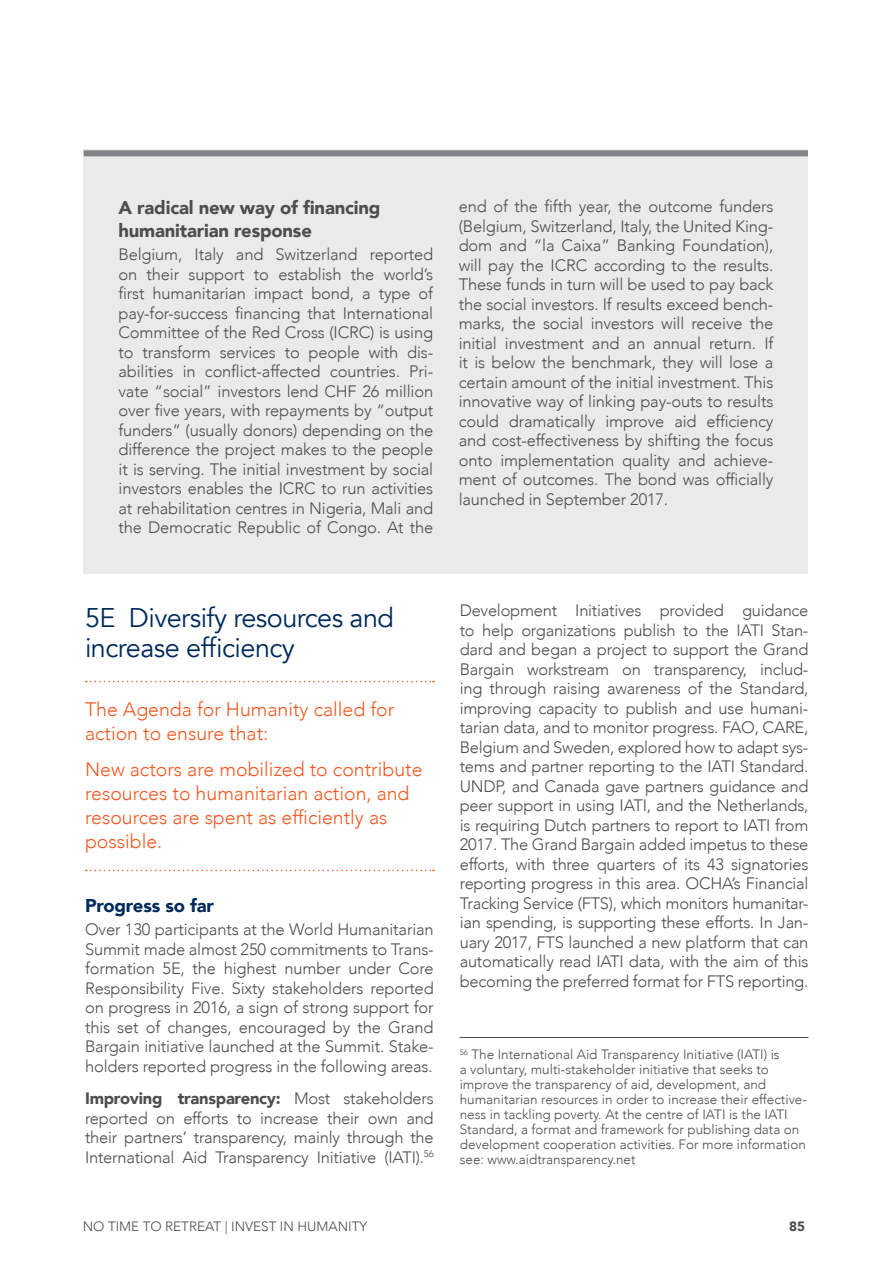
<style>
.page{position:relative;width:893px;height:1263px;background:#fff}
.page>*{position:absolute;margin:0;border:0;box-sizing:border-box;transform-origin:0 0}
.t1{font:27px/30px "Avenir";letter-spacing:-.02em;color:#002a5c}
.t2{font:300 19.5px/24px "Avenir";color:#f15a22}
.t3{font:900 18.45px/22.5px "Avenir";letter-spacing:-.01em;color:#4d4d4f}
.t4{font:900 18.45px "Avenir";letter-spacing:-.01em;color:#002a5c}
.t5{font:300 16.5px/19.5px "Avenir";letter-spacing:-.01em;color:#4d4d4f;text-align:justify}
.t6{font:300 13.5px/15px "Avenir";color:#4d4d4f}
.t7{font:900 13.5px "Avenir";color:#4d4d4f}
.s1{font-weight:900}
</style>
<div class="page">
<div style="left:84px;top:149px;width:724px;height:425px;background:#eaeaeb"></div>
<svg style="left:86px;top:681px;width:348px;height:1px"></svg>
<svg style="left:86px;top:870px;width:348px;height:1px"></svg>
<hr style="left:460px;top:1037px;width:348px;height:1px;background:#4d4d4f">
<div style="left:84px;top:150px;width:724px;height:6px;background:#818386"></div>
<p class="t3" style="left:118px;top:196px;width:264px">A radical new way of financing humanitarian response</p>
<p class="t5" style="left:118px;top:245px;width:316px">Belgium, Italy and Switzerland reported on their support to establish the world’s first humanitarian impact bond, a type of pay-for-success financing that International Committee of the Red Cross (ICRC) is using to transform services to people with dis&shy;abilities in conflict-affected countries. Pri&shy;vate “social” investors lend CHF 26 million over five years, with repayments by “output funders” (usually donors) depending on the difference the project makes to the people it is serving. The initial investment by social investors enables the ICRC to run activities at rehabilitation centres in Nigeria, Mali and the Democratic Republic of Congo. At the</p>
<p class="t5" style="left:459px;top:197px;width:316px">end of the fifth year, the outcome funders (Belgium, Switzerland, Italy, the United King&shy;dom and “la Caixa” Banking Foundation), will pay the ICRC according to the results.<br>These funds in turn will be used to pay back the social investors. If results exceed bench&shy;marks, the social investors will receive the initial investment and an annual return. If it is below the benchmark, they will lose a certain amount of the initial investment. This innovative way of linking pay-outs to results could dramatically improve aid efficiency and cost-effectiveness by shifting the focus onto implementation quality and achieve&shy;ment of outcomes. The bond was officially launched in September 2017.</p>
<h1 class="t1" style="left:85px;top:603px;width:311px">5E Diversify resources and increase efficiency</h1>
<p class="t2" style="left:85px;top:698px;width:311px">The Agenda for Humanity called for action to ensure that:</p>
<p class="t2" style="left:85px;top:758px;width:339px">New actors are mobilized to contribute resources to humanitarian action, and resources are spent as efficiently as possible.</p>
<p class="t4" style="left:85px;top:889px;width:130px">Progress so far</p>
<p class="t5" style="left:85px;top:920px;width:350px">Over 130 participants at the World Humanitarian Summit made almost 250 commitments to Trans&shy;formation 5E, the highest number under Core Responsibility Five. Sixty stakeholders reported on progress in 2016, a sign of strong support for this set of changes, encouraged by the Grand Bargain initiative launched at the Summit. Stake&shy;holders reported progress in the following areas.</p>
<p class="t5" style="left:85px;top:1089px;width:350px"><span class="s1">Improving transparency:</span> Most stakeholders reported on efforts to increase their own and their partners’ transparency, mainly through the International Aid Transparency Initiative (IATI).<sup>56</sup></p>
<p class="t5" style="left:460px;top:601px;width:350px">Development Initiatives provided guidance to help organizations publish to the IATI Stan&shy;dard and began a project to support the Grand Bargain workstream on transparency, includ&shy;ing through raising awareness of the Standard, improving capacity to publish and use humani&shy;tarian data, and to monitor progress. FAO, CARE, Belgium and Sweden, explored how to adapt sys&shy;tems and partner reporting to the IATI Standard.<br>UNDP, and Canada gave partners guidance and peer support in using IATI, and the Netherlands, is requiring Dutch partners to report to IATI from 2017. The Grand Bargain added impetus to these efforts, with three quarters of its 43 signatories reporting progress in this area. OCHA’s Financial Tracking Service (FTS), which monitors humanitar&shy;ian spending, is supporting these efforts. In Jan&shy;uary 2017, FTS launched a new platform that can automatically read IATI data, with the aim of this becoming the preferred format for FTS reporting.</p>
<p class="t6" style="left:460px;top:1047px;width:349px"><sup>56</sup> The International Aid Transparency Initiative (IATI) is<br>a voluntary, multi-stakeholder initiative that seeks to improve the transparency of aid, development, and humanitarian resources in order to increase their effective&shy;ness in tackling poverty. At the centre of IATI is the IATI Standard, a format and framework for publishing data on development cooperation activities. For more information see: www.aidtransparency.net</p>
<p class="t6" style="left:83px;top:1219px;width:286px">No time to retreat | I NVEST I N HUMANITY</p>
<p class="t7" style="left:789px;top:1215px;width:17px">85</p>
</div>
